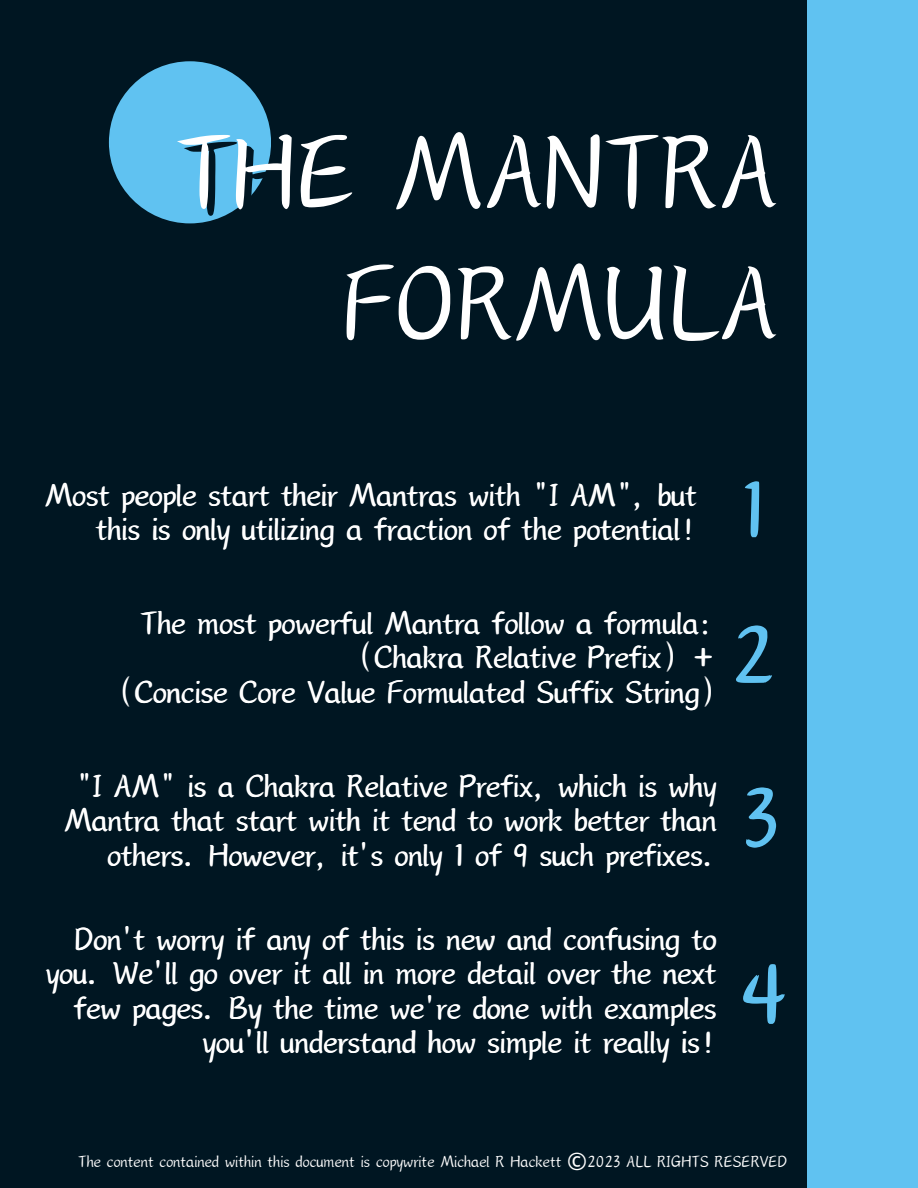
<style>
.page{position:relative;width:918px;height:1188px;background:#001622}
.page>*{position:absolute;margin:0;border:0;box-sizing:border-box;transform-origin:0 0}
.t1{font:155.4px "Canva Qinfu Calligraphy";color:#fff}
.t2{font:121.35px/145.4px "Canva Qinfu Calligraphy";color:#60c2f1}
.t3{font:47.7px/34.5px "Canva Qinfu Calligraphy";color:#fff;text-align:right}
.t4{font:24px "Canva Qinfu Calligraphy";color:#fff}
.s1{font-family:"Noto Sans"}
</style>
<div class="page">
<div style="left:109px;top:61px;width:162px;height:162px;background:#60c2f1;border-radius:50%"></div>
<div style="left:807px;top:0;width:111px;height:1188px;background:#60c2f1"></div>
<h1 class="t1" style="left:176px;top:103px;width:604px">THE MANTRA</h1>
<h2 class="t1" style="left:342px;top:234px;width:438px">FORMULA</h2>
<p class="t3" style="left:45px;top:479px;width:653px">Most people start their Mantras with "I AM", but</p>
<h2 class="t3" style="left:96px;top:513px;width:602px">this is only utilizing a fraction of the potential!</h2>
<p class="t3" style="left:117px;top:607px;width:600px">The most powerful Mantra follow a formula: (Chakra Relative Prefix) +<br>(Concise Core Value Formulated Suffix String)</p>
<h2 class="t2" style="left:732px;top:441px;width:46px">1<br>2</h2>
<p class="t3" style="left:64px;top:770px;width:654px">"I AM" is a Chakra Relative Prefix, which is why<br>Mantra that start with it tend to work better than others. However, it's only 1 of 9 such prefixes.</p>
<p class="t3" style="left:46px;top:923px;width:672px">Don't worry if any of this is new and confusing to you. We'll go over it all in more detail over the next few pages. By the time we're done with examples you'll understand how simple it really is!</p>
<h2 class="t2" style="left:743px;top:749px;width:38px">3</h2>
<h2 class="t2" style="left:743px;top:926px;width:48px">4</h2>
<p class="t4" style="left:78px;top:1151px;width:710px">The content contained within this document is copywrite Michael R Hackett <span class="s1">©</span>2023 ALL RIGHTS RESERVED</p>
</div>
